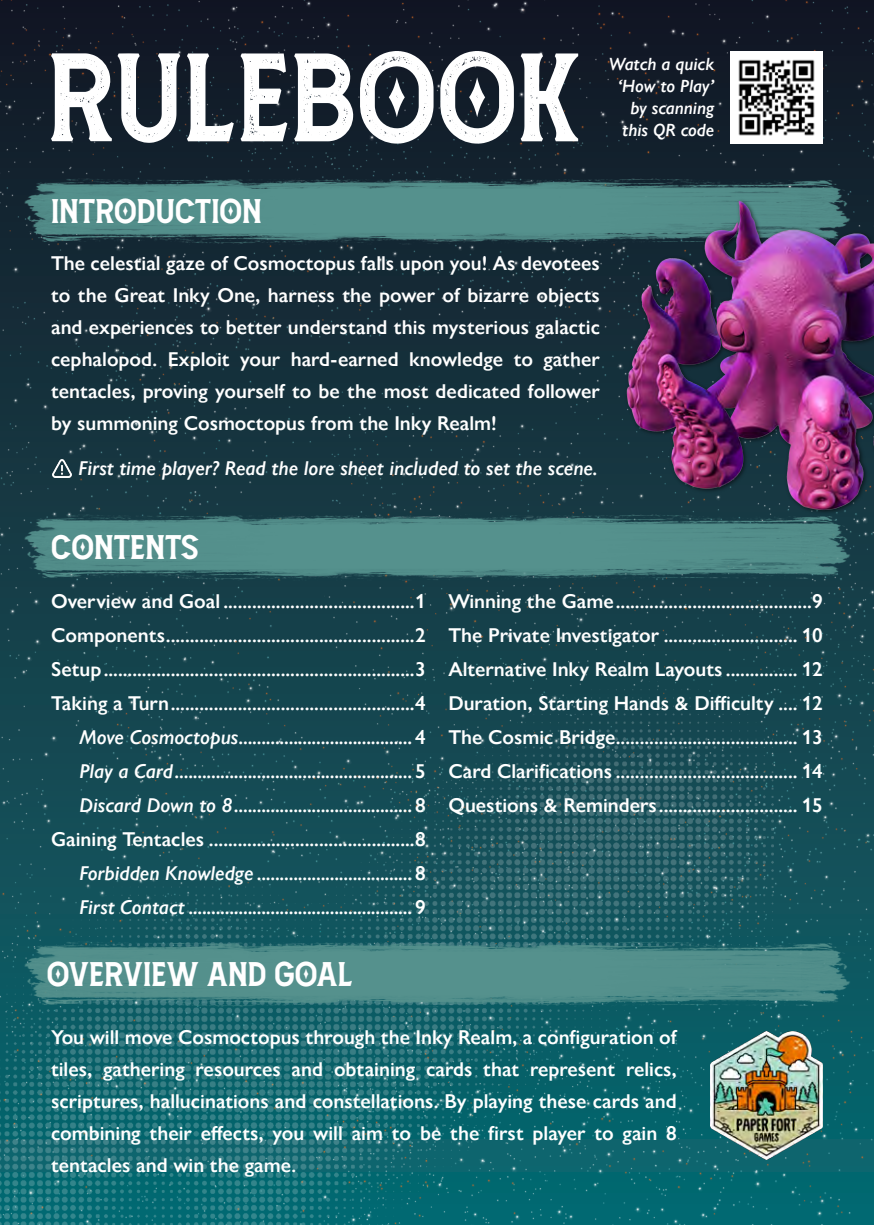
<style>
.page{position:relative;width:874px;height:1225px;background:#fff}
.page>*{position:absolute;margin:0;border:0;box-sizing:border-box;transform-origin:0 0}
.t1{font:117.6px "Amnestia Distressed";color:#fff;scale:.96 1}
.t2{font:32px "Amnestia Normal";color:#fff}
.t3{font:600 20px/34px "Gill Sans Nova";color:#fff;text-align:justify}
.t4{font:italic 600 20px "Gill Sans Nova";color:#fff}
.t5{font:italic 600 17.6px/22px "Gill Sans Nova";color:#fff;text-align:right}
.s1{font-style:italic}
</style>
<div class="page">
<img style="left:0;top:0;width:873px;height:681px">
<img style="left:324px;top:383px;width:549px;height:842px">
<img style="left:0;top:681px;width:772px;height:544px">
<img style="left:52px;top:459px;width:20px;height:18px">
<img style="left:710px;top:1031px;width:112px;height:128px">
<img style="left:730px;top:51px;width:92px;height:93px">
<img style="left:17px;top:179px;width:832px;height:66px">
<img style="left:611px;top:186px;width:262px;height:350px">
<img style="left:17px;top:514px;width:832px;height:66px">
<img style="left:17px;top:941px;width:832px;height:66px">
<h1 class="t1" style="left:48px;top:53px;width:557px">RULEBOOK</h1>
<p class="t5" style="left:608px;top:55px;width:107px">Watch a quick ‘How to Play’ by scanning</p>
<p class="t5" style="left:622px;top:121px;width:93px">this QR code</p>
<h2 class="t2" style="left:51px;top:199px;width:212px">INTRODUCTION</h2>
<p class="t3" style="left:51px;top:249px;width:550px;line-height:32px">The celestial gaze of Cosmoctopus falls upon you! As devotees to the Great Inky One, harness the power of bizarre objects and experiences to better understand this mysterious galactic cephalopod. Exploit your hard-earned knowledge to gather tentacles, proving yourself to be the most dedicated follower by summoning Cosmoctopus from the Inky Realm!</p>
<p class="t4" style="left:78px;top:460px;width:520px">First time player? Read the lore sheet included to set the scene.</p>
<h2 class="t2" style="left:51px;top:534px;width:150px">CONTENTS</h2>
<p class="t3" style="left:51px;top:586px;width:376px;text-align:right">Overview and Goal ........................................1<br>Components....................................................2<br>Setup.................................................................3<br>Taking a Turn...................................................4<br><span class="s1">Move Cosmoctopus......................................</span>4<br><span class="s1">Play a Card....................................................</span>5<br><span class="s1">Discard Down to 8.......................................</span>8<br>Gaining Tentacles ...........................................8<br><span class="s1">Forbidden Knowledge ..................................</span>8<br><span class="s1">First Contact .................................................</span>9</p>
<p class="t3" style="left:448px;top:586px;width:376px">Winning the Game.........................................9<br>The Private Investigator ............................ 10<br>Alternative Inky Realm Layouts ............... 12<br>Duration, Starting Hands &amp; Difficulty .... 12<br>The Cosmic Bridge...................................... 13<br>Card Clarifications ...................................... 14<br>Questions &amp; Reminders............................. 15</p>
<h2 class="t2" style="left:47px;top:962px;width:307px">OVERVIEW AND GOAL</h2>
<p class="t3" style="left:51px;top:1023px;width:627px;line-height:32px">You will move Cosmoctopus through the Inky Realm, a configuration of tiles, gathering resources and obtaining cards that represent relics, scriptures, hallucinations and constellations. By playing these cards and combining their effects, you will aim to be the first player to gain 8 tentacles and win the game.</p>
</div>
